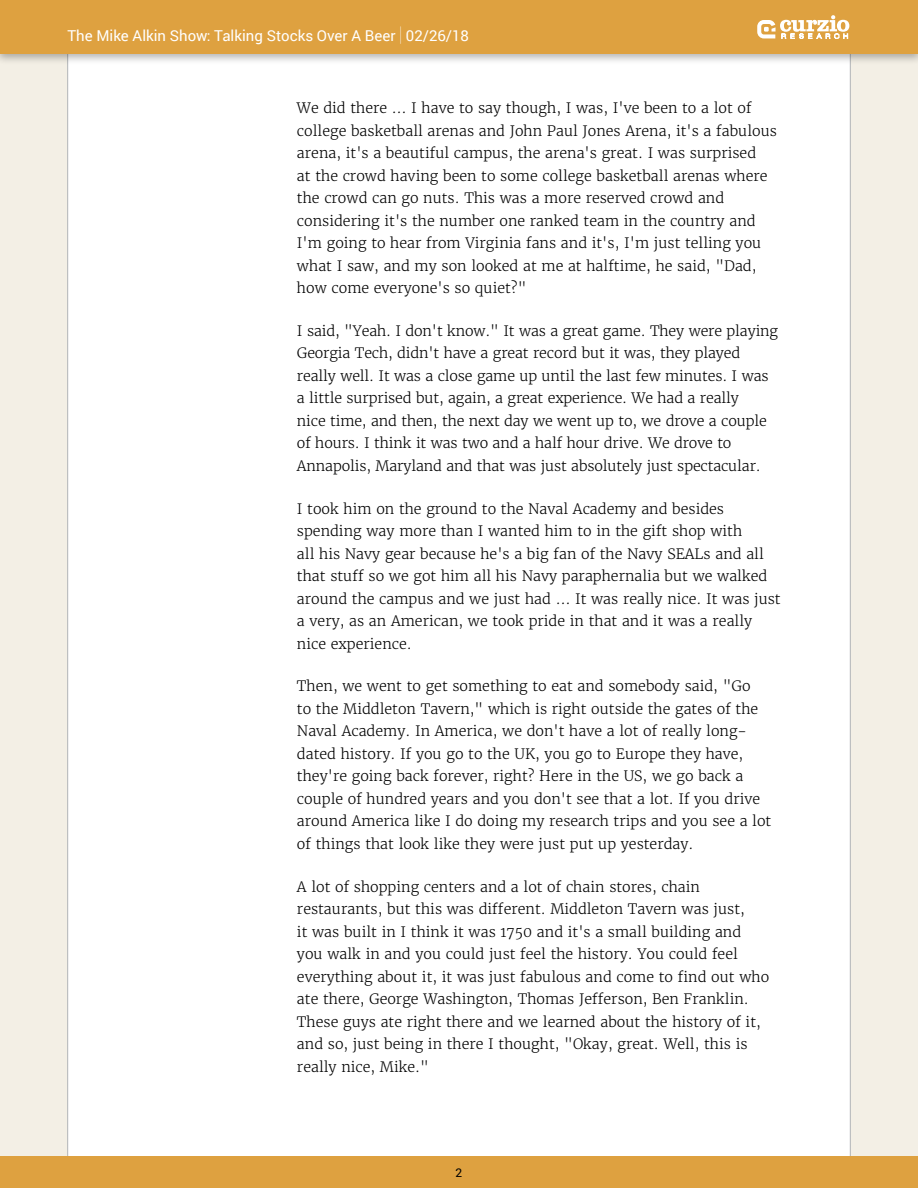
<style>
.page{position:relative;width:918px;height:1188px;background:#fff}
.page>*{position:absolute;margin:0;border:0;box-sizing:border-box;transform-origin:0 0}
.t1{font:15px "Roboto";color:#fff}
.t2{font:300 14.25px/22.5px "Merriweather";color:#000}
.t3{font:12px "Roboto";color:#000}
.s1{font-weight:100;font-size:20.25px}
</style>
<div class="page">
<div style="left:0;top:54px;width:918px;height:1134px;background:#f3efe5"></div>
<div style="left:68px;top:47px;width:782px;height:1117px;background:#fff"></div>
<div style="left:0;top:1156px;width:918px;height:32px;background:#dea140"></div>
<div style="left:0;top:0;width:918px;height:66px;background:#000;opacity:.3"></div>
<div style="left:0;top:0;width:918px;height:54px;background:#dea140"></div>
<svg style="left:757px;top:15px;width:92px;height:24px"></svg>
<p class="t1" style="left:68px;top:25px;width:403px">The Mike Alkin Show: Talking Stocks Over A Beer <span class="s1">|</span> 02/26/18</p>
<p class="t2" style="left:297px;top:97px;width:482px">We did there … I have to say though, I was, I've been to a lot of college basketball arenas and John Paul Jones Arena, it's a fabulous arena, it's a beautiful campus, the arena's great. I was surprised<br>at the crowd having been to some college basketball arenas where the crowd can go nuts. This was a more reserved crowd and considering it's the number one ranked team in the country and I'm going to hear from Virginia fans and it's, I'm just telling you what I saw, and my son looked at me at halftime, he said, "Dad, how come everyone's so quiet?"</p>
<p class="t2" style="left:297px;top:319px;width:483px">I said, "Yeah. I don't know." It was a great game. They were playing Georgia Tech, didn't have a great record but it was, they played really well. It was a close game up until the last few minutes. I was a little surprised but, again, a great experience. We had a really<br>nice time, and then, the next day we went up to, we drove a couple of hours. I think it was two and a half hour drive. We drove to Annapolis, Maryland and that was just absolutely just spectacular.</p>
<p class="t2" style="left:297px;top:497px;width:485px">I took him on the ground to the Naval Academy and besides spending way more than I wanted him to in the gift shop with<br>all his Navy gear because he's a big fan of the Navy SEALs and all that stuff so we got him all his Navy paraphernalia but we walked around the campus and we just had … It was really nice. It was just a very, as an American, we took pride in that and it was a really nice experience.</p>
<p class="t2" style="left:297px;top:675px;width:476px">Then, we went to get something to eat and somebody said, "Go<br>to the Middleton Tavern," which is right outside the gates of the Naval Academy. In America, we don't have a lot of really long&shy;dated history. If you go to the UK, you go to Europe they have, they're going back forever, right? Here in the US, we go back a couple of hundred years and you don't see that a lot. If you drive around America like I do doing my research trips and you see a lot of things that look like they were just put up yesterday.</p>
<p class="t2" style="left:297px;top:875px;width:474px">A lot of shopping centers and a lot of chain stores, chain restaurants, but this was different. Middleton Tavern was just,<br>it was built in I think it was 1750 and it's a small building and you walk in and you could just feel the history. You could feel everything about it, it was just fabulous and come to find out who ate there, George Washington, Thomas Jefferson, Ben Franklin.<br>These guys ate right there and we learned about the history of it, and so, just being in there I thought, "Okay, great. Well, this is really nice, Mike."</p>
<p class="t3" style="left:456px;top:1164px;width:8px">2</p>
</div>
